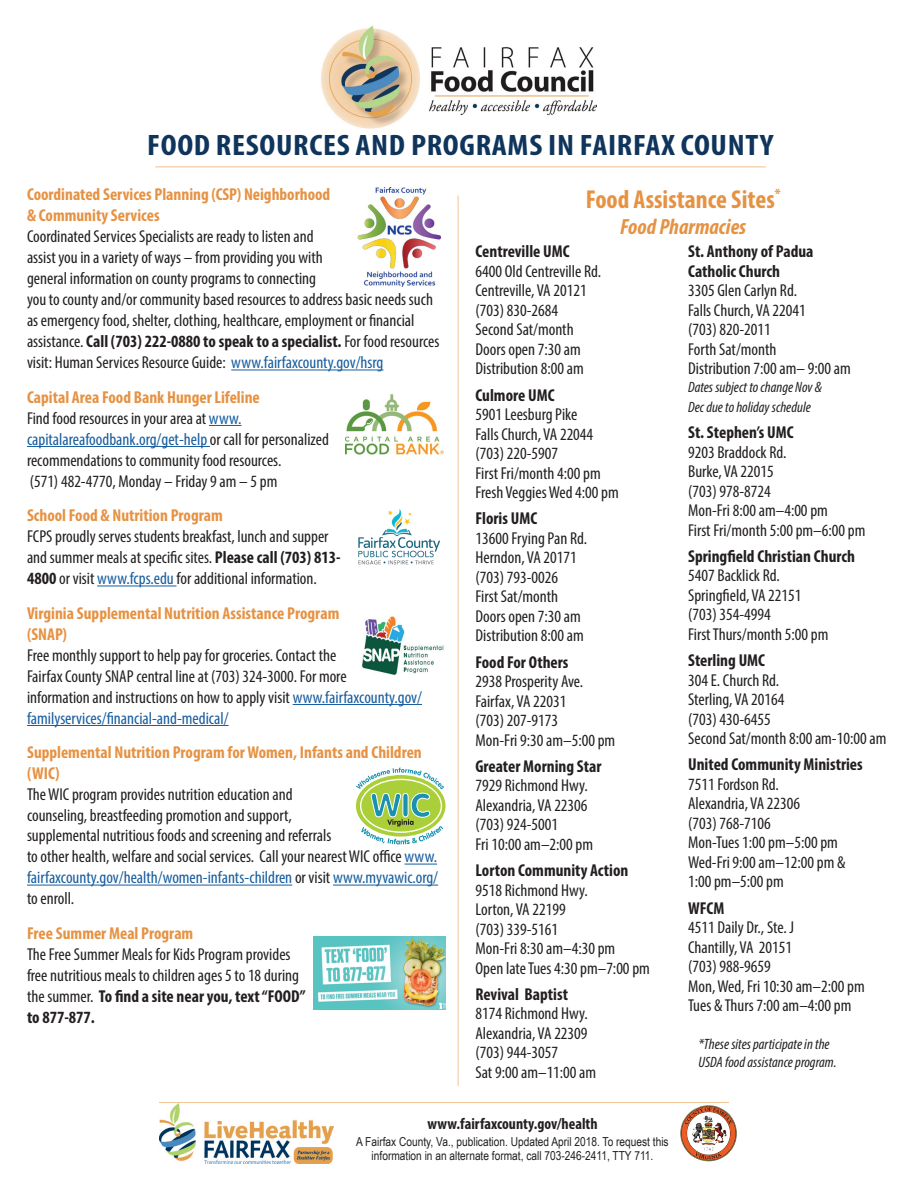
<style>
.page{position:relative;width:918px;height:1188px;background:#fff}
.page>*{position:absolute;margin:0;border:0;box-sizing:border-box;transform-origin:0 0}
.t1{font:700 condensed 29.7px "Myriad Pro";letter-spacing:.02em;color:#0f355c;scale:1.11 1}
.t2{font:700 condensed 25.95px "Myriad Pro";color:#e69243}
.t3{font:italic 700 condensed 22.05px "Myriad Pro";color:#e69243}
.t4{font:condensed 17.25px/19.5px "Myriad Pro";color:#231f20}
.t5{font:700 condensed 15.9px "Myriad Pro";color:#231f20}
.t6{font:italic condensed 15px/19.5px "Myriad Pro";color:#231f20}
.t7{font:12.45px/13.8px "Arial Narrow";color:#231f20;text-align:center}
.s1{font-weight:700}
.s2{font-weight:700;color:#e69243}
.s3{color:#175d9e}
</style>
<div class="page">
<hr style="left:231px;top:370px;width:152px;height:1px;background:#175d9e">
<hr style="left:209px;top:425px;width:32px;height:1px;background:#175d9e">
<hr style="left:27px;top:446px;width:183px;height:1px;background:#175d9e">
<hr style="left:97px;top:586px;width:80px;height:1px;background:#175d9e">
<hr style="left:293px;top:704px;width:129px;height:1px;background:#175d9e">
<hr style="left:27px;top:725px;width:202px;height:1px;background:#175d9e">
<hr style="left:405px;top:864px;width:32px;height:1px;background:#175d9e">
<hr style="left:27px;top:885px;width:265px;height:1px;background:#175d9e">
<hr style="left:333px;top:885px;width:105px;height:1px;background:#175d9e">
<img style="left:345px;top:394px;width:99px;height:61px">
<img style="left:357px;top:187px;width:85px;height:100px">
<img style="left:362px;top:616px;width:82px;height:59px">
<svg style="left:356px;top:768px;width:88px;height:76px"></svg>
<img style="left:321px;top:25px;width:275px;height:104px">
<img style="left:314px;top:937px;width:132px;height:72px">
<img style="left:358px;top:509px;width:82px;height:56px">
<img style="left:680px;top:1105px;width:57px;height:57px">
<img style="left:159px;top:1104px;width:175px;height:60px">
<hr style="left:159px;top:1102px;width:570px;height:1px;background:#e69243">
<hr style="left:458px;top:195px;width:1px;height:891px;background:#e69243">
<hr style="left:155px;top:166px;width:611px;height:1px;background:#e69243">
<h1 class="t1" style="left:147px;top:126px;width:566px">FOOD RESOURCES AND PROGRAMS IN FAIRFAX COUNTY</h1>
<p class="t2" style="left:586px;top:183px;width:196px">Food Assistance Sites<sup>*</sup></p>
<p class="t3" style="left:620px;top:213px;width:128px">Food Pharmacies</p>
<p class="t4" style="left:476px;top:242px;width:127px"><span class="s1">Centreville UMC<br></span>6400 Old Centreville Rd.<br>Centreville, VA 20121 (703) 830-2684<br>Second Sat/month<br>Doors open 7:30 am<br>Distribution 8:00 am</p>
<p class="t4" style="left:476px;top:385px;width:145px"><span class="s1">Culmore UMC<br></span>5901 Leesburg Pike<br>Falls Church, VA 22044 (703) 220-5907<br>First Fri/month 4:00 pm<br>Fresh Veggies Wed 4:00 pm</p>
<p class="t4" style="left:476px;top:509px;width:113px"><span class="s1">Floris UMC<br></span>13600 Frying Pan Rd.<br>Herndon, VA 20171 (703) 793-0026<br>First Sat/month<br>Doors open 7:30 am<br>Distribution 8:00 am</p>
<p class="t4" style="left:476px;top:652px;width:141px"><span class="s1">Food For Others<br></span>2938 Prosperity Ave.<br>Fairfax, VA 22031<br>(703) 207-9173<br>Mon-Fri 9:30 am–5:00 pm</p>
<p class="t4" style="left:476px;top:756px;width:127px"><span class="s1">Greater Morning Star<br></span>7929 Richmond Hwy.<br>Alexandria, VA 22306 (703) 924-5001<br>Fri 10:00 am–2:00 pm</p>
<p class="t4" style="left:476px;top:860px;width:176px"><span class="s1">Lorton Community Action<br></span>9518 Richmond Hwy.<br>Lorton, VA 22199<br>(703) 339-5161<br>Mon-Fri 8:30 am–4:30 pm<br>Open late Tues 4:30 pm–7:00 pm</p>
<p class="t4" style="left:476px;top:984px;width:122px"><span class="s1">Revival Baptist<br></span>8174 Richmond Hwy.<br>Alexandria, VA 22309 (703) 944-3057<br>Sat 9:00 am–11:00 am</p>
<p class="t4" style="left:27px;top:184px;width:414px;line-height:21px"><span class="s2">Coordinated Services Planning (CSP) Neighborhood<br>&amp; Community Services<br></span>Coordinated Services Specialists are ready to listen and<br>assist you in a variety of ways – from providing you with<br>general information on county programs to connecting<br>you to county and/or community based resources to address basic needs such as emergency food, shelter, clothing, healthcare, employment or financial assistance. <span class="s1">Call (703) 222-0880 to speak to a specialist.</span> For food resources visit: Human Services Resource Guide: <span class="s3">www.fairfaxcounty.gov/hsrg</span></p>
<p class="t4" style="left:27px;top:386px;width:303px;line-height:21px"><span class="s2">Capital Area Food Bank Hunger Lifeline<br></span>Find food resources in your area at <span class="s3">www. capitalareafoodbank.org/get-help</span> or call for personalized</p>
<p class="t4" style="left:27px;top:449px;width:256px;line-height:21px">recommendations to community food resources. (571) 482-4770, Monday – Friday 9 am – 5 pm</p>
<p class="t4" style="left:27px;top:505px;width:315px;line-height:21px"><span class="s2">School Food &amp; Nutrition Program<br></span>FCPS proudly serves students breakfast, lunch and supper and summer meals at specific sites. <span class="s1">Please call (703) 813- 4800</span> or visit <span class="s3">www.fcps.edu</span> for additional information.</p>
<p class="t4" style="left:27px;top:602px;width:397px;line-height:21px"><span class="s2">Virginia Supplemental Nutrition Assistance Program<br>(SNAP)<br></span>Free monthly support to help pay for groceries. Contact the<br>Fairfax County SNAP central line at (703) 324-3000. For more<br>information and instructions on how to apply visit <span class="s3">www.fairfaxcounty.gov/ familyservices/financial-and-medical/</span></p>
<p class="t4" style="left:27px;top:742px;width:413px;line-height:20.9px"><span class="s2">Supplemental Nutrition Program for Women, Infants and Children (WIC)<br></span>The WIC program provides nutrition education and<br>counseling, breastfeeding promotion and support,<br>supplemental nutritious foods and screening and referrals<br>to other health, welfare and social services. Call your nearest WIC office <span class="s3">www. fairfaxcounty.gov/health/women-infants-children</span> or visit <span class="s3">www.myvawic.org/ </span>to enroll.</p>
<p class="t4" style="left:27px;top:922px;width:280px;line-height:21px"><span class="s2">Free Summer Meal Program<br></span>The Free Summer Meals for Kids Program provides free nutritious meals to children ages 5 to 18 during the summer. <span class="s1">To find a site near you, text “FOOD” to 877-877.</span></p>
<p class="t4" style="left:688px;top:242px;width:164px"><span class="s1">St. Anthony of Padua<br>Catholic Church<br></span>3305 Glen Carlyn Rd.<br>Falls Church, VA 22041<br>(703) 820-2011<br>Forth Sat/month<br>Distribution 7:00 am– 9:00 am</p>
<p class="t6" style="left:688px;top:378px;width:135px">Dates subject to change Nov &amp;<br>Dec due to holiday schedule</p>
<p class="t4" style="left:688px;top:423px;width:179px"><span class="s1">St. Stephen’s UMC<br></span>9203 Braddock Rd.<br>Burke, VA 22015<br>(703) 978-8724<br>Mon-Fri 8:00 am–4:00 pm<br>First Fri/month 5:00 pm–6:00 pm</p>
<p class="t4" style="left:688px;top:546px;width:168px"><span class="s1">Springfield Christian Church<br></span>5407 Backlick Rd.<br>Springfield, VA 22151<br>(703) 354-4994<br>First Thurs/month 5:00 pm</p>
<p class="t4" style="left:688px;top:651px;width:200px"><span class="s1">Sterling UMC<br></span>304 E. Church Rd.<br>Sterling, VA 20164<br>(703) 430-6455<br>Second Sat/month 8:00 am-10:00 am</p>
<p class="t4" style="left:688px;top:755px;width:176px"><span class="s1">United Community Ministries<br></span>7511 Fordson Rd.<br>Alexandria, VA 22306<br>(703) 768-7106<br>Mon-Tues 1:00 pm–5:00 pm<br>Wed-Fri 9:00 am–12:00 pm &amp;<br>1:00 pm–5:00 pm</p>
<p class="t4" style="left:688px;top:898px;width:178px"><span class="s1">WFCM<br></span>4511 Daily Dr., Ste. J<br>Chantilly, VA 20151<br>(703) 988-9659<br>Mon, Wed, Fri 10:30 am–2:00 pm<br>Tues &amp; Thurs 7:00 am–4:00 pm</p>
<p class="t6" style="left:698px;top:1035px;width:140px;line-height:18px">*These sites participate in the<br>USDA food assistance program.</p>
<p class="t5" style="left:427px;top:1114px;width:172px">www.fairfaxcounty.gov/health</p>
<p class="t7" style="left:356px;top:1135px;width:314px">A Fairfax County, Va., publication. Updated April 2018. To request this information in an alternate format, call 703-246-2411, TTY 711.</p>
</div>
